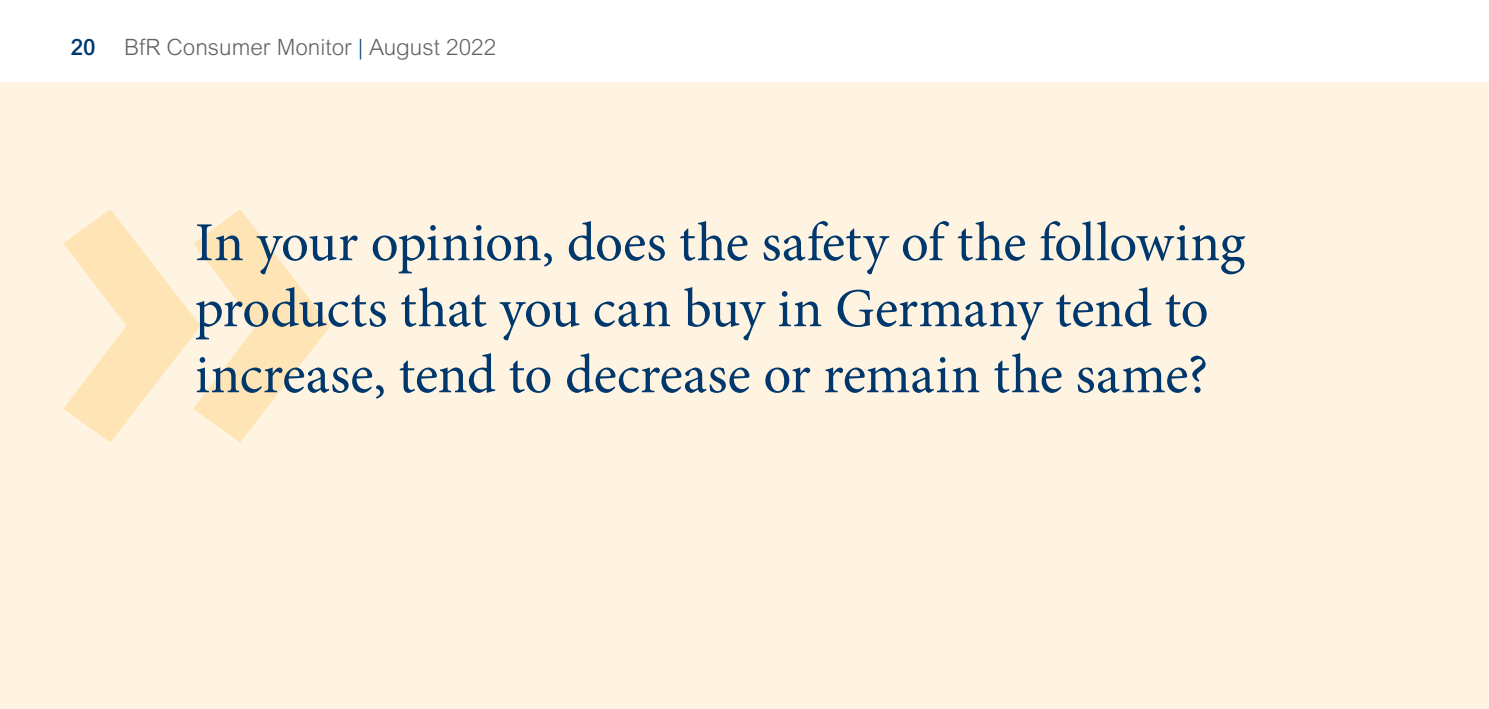
<style>
.page{position:relative;width:1489px;height:709px;background:#fff}
.page>*{position:absolute;margin:0;border:0;box-sizing:border-box;transform-origin:0 0}
.t1{font:900 375px "Meta OT";color:#ffe5b5}
.Zitat__Head1{font:55px/66px "Minion Pro";letter-spacing:-.01em;color:#00386d}
.t2{font:300 22.5px "Arial MT Pro";color:#646363}
.t3{font:500 22.5px "Arial MT Pro";color:#00386d}
.s1{color:#00386d}
</style>
<div class="page">
<div style="left:0;top:82px;width:1488px;height:627px;background:#fff4e1"></div>
<p class="t3" style="left:71px;top:34px;width:26px">20</p>
<p class="t2" style="left:124px;top:33px;width:374px">BfR Consumer Monitor <span class="s1">|</span> August 2022</p>
<h1 class="t1" style="left:46px;top:80px;width:302px">&gt;&gt;</h1>
<h1 class="Zitat__Head1" style="left:195px;top:210px;width:1051px">In your opinion, does the safety of the following products that you can buy in Germany tend to increase, tend to decrease or remain the same?</h1>
</div>
